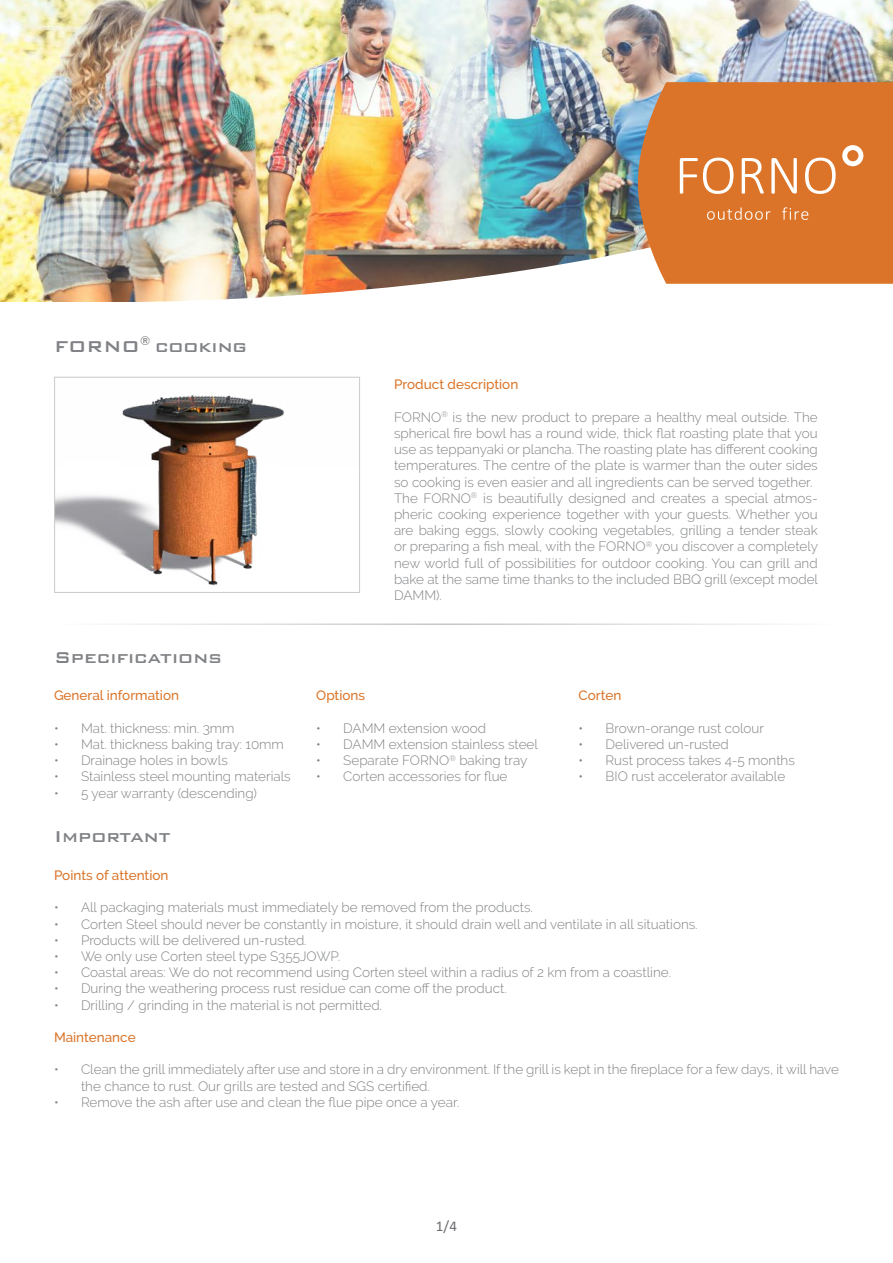
<style>
.page{position:relative;width:893px;height:1263px;background:#fff}
.page>*{position:absolute;margin:0;border:0;box-sizing:border-box;transform-origin:0 0}
.t1{font:500 21px "Bank Gothic BT";color:#808285}
.t2{font:15px "Calibri";color:#6c6d70}
.t3{font:300 13.5px/16.2px "Raleway";color:#808285;text-align:justify}
.t4{font:500 13.5px "Raleway";color:#db7428}
</style>
<div class="page">
<img style="left:0;top:0;width:893px;height:301px">
<img style="left:128px;top:158px;width:765px;height:219px">
<div style="left:638px;top:82px;width:255px;height:202px;background:#db7428"></div>
<img style="left:56px;top:395px;width:228px;height:191px">
<div style="left:54px;top:377px;width:306px;height:216px;border:1px solid #c9cacc"></div>
<svg style="left:771px;top:158px;width:26px;height:36px"></svg>
<svg style="left:805px;top:157px;width:31px;height:37px"></svg>
<svg style="left:742px;top:158px;width:22px;height:36px"></svg>
<svg style="left:842px;top:145px;width:21px;height:21px"></svg>
<svg style="left:680px;top:157px;width:54px;height:37px"></svg>
<svg style="left:707px;top:207px;width:64px;height:13px"></svg>
<svg style="left:782px;top:207px;width:26px;height:13px"></svg>
<hr style="left:54px;top:623px;width:785px;height:2px;background:#c5c6c8">
<p class="t1" style="left:54px;top:335px;width:195px">FORNO<sup>®</sup> cooking</p>
<p class="t1" style="left:54px;top:645px;width:170px">Specifications</p>
<p class="t4" style="left:54px;top:688px;width:127px">General information</p>
<p class="t3" style="left:54px;top:720px;width:182px">• Mat. thickness: min. 3mm</p>
<p class="t3" style="left:54px;top:736px;width:231px">• Mat. thickness baking tray: 10mm</p>
<p class="t3" style="left:54px;top:752px;width:175px">• Drainage holes in bowls</p>
<p class="t3" style="left:54px;top:768px;width:238px">• Stainless steel mounting materials</p>
<p class="t3" style="left:54px;top:785px;width:205px">• 5 year warranty (descending)</p>
<p class="t1" style="left:54px;top:825px;width:119px">Important</p>
<p class="t4" style="left:394px;top:377px;width:126px">Product description</p>
<p class="t3" style="left:394px;top:409px;width:425px">FORNO<sup>®</sup> is the new product to prepare a healthy meal outside. The spherical fire bowl has a round wide, thick flat roasting plate that you use as teppanyaki or plancha. The roasting plate has different cooking temperatures. The centre of the plate is warmer than the outer sides so cooking is even easier and all ingredients can be served together.</p>
<p class="t3" style="left:394px;top:490px;width:426px">The FORNO<sup>®</sup> is beautifully designed and creates a special atmos&shy;pheric cooking experience together with your guests. Whether you are baking eggs, slowly cooking vegetables, grilling a tender steak or preparing a fish meal, with the FORNO<sup>®</sup> you discover a completely new world full of possibilities for outdoor cooking. You can grill and bake at the same time thanks to the included BBQ grill (except model DAMM).</p>
<p class="t4" style="left:316px;top:688px;width:50px">Options</p>
<p class="t3" style="left:316px;top:720px;width:171px">• DAMM extension wood</p>
<p class="t3" style="left:316px;top:736px;width:223px">• DAMM extension stainless steel</p>
<p class="t3" style="left:316px;top:752px;width:213px">• Separate FORNO<sup>®</sup> baking tray</p>
<p class="t3" style="left:316px;top:768px;width:193px">• Corten accessories for flue</p>
<p class="t4" style="left:579px;top:688px;width:44px">Corten</p>
<p class="t3" style="left:579px;top:720px;width:187px">• Brown-orange rust colour</p>
<p class="t3" style="left:579px;top:736px;width:152px">• Delivered un-rusted</p>
<p class="t3" style="left:579px;top:752px;width:218px">• Rust process takes 4-5 months</p>
<p class="t3" style="left:579px;top:768px;width:208px">• BIO rust accelerator available</p>
<p class="t4" style="left:54px;top:867px;width:116px">Points of attention</p>
<p class="t3" style="left:54px;top:899px;width:480px">• All packaging materials must immediately be removed from the products.</p>
<p class="t3" style="left:54px;top:915px;width:645px">• Corten Steel should never be constantly in moisture, it should drain well and ventilate in all situations.</p>
<p class="t3" style="left:54px;top:932px;width:254px">• Products will be delivered un-rusted.</p>
<p class="t3" style="left:54px;top:948px;width:288px">• We only use Corten steel type S355JOWP.</p>
<p class="t3" style="left:54px;top:964px;width:619px">• Coastal areas: We do not recommend using Corten steel within a radius of 2 km from a coastline.</p>
<p class="t3" style="left:54px;top:980px;width:454px">• During the weathering process rust residue can come off the product.</p>
<p class="t3" style="left:54px;top:996px;width:330px">• Drilling / grinding in the material is not permitted.</p>
<p class="t4" style="left:54px;top:1029px;width:83px">Maintenance</p>
<p class="t3" style="left:81px;top:1061px;width:759px;text-indent:-27px">• Clean the grill immediately after use and store in a dry environment. If the grill is kept in the fireplace for a few days, it will have the chance to rust. Our grills are tested and SGS certified.</p>
<p class="t3" style="left:54px;top:1094px;width:407px">• Remove the ash after use and clean the flue pipe once a year.</p>
<p class="t2" style="left:436px;top:1216px;width:22px">1/4</p>
</div>
